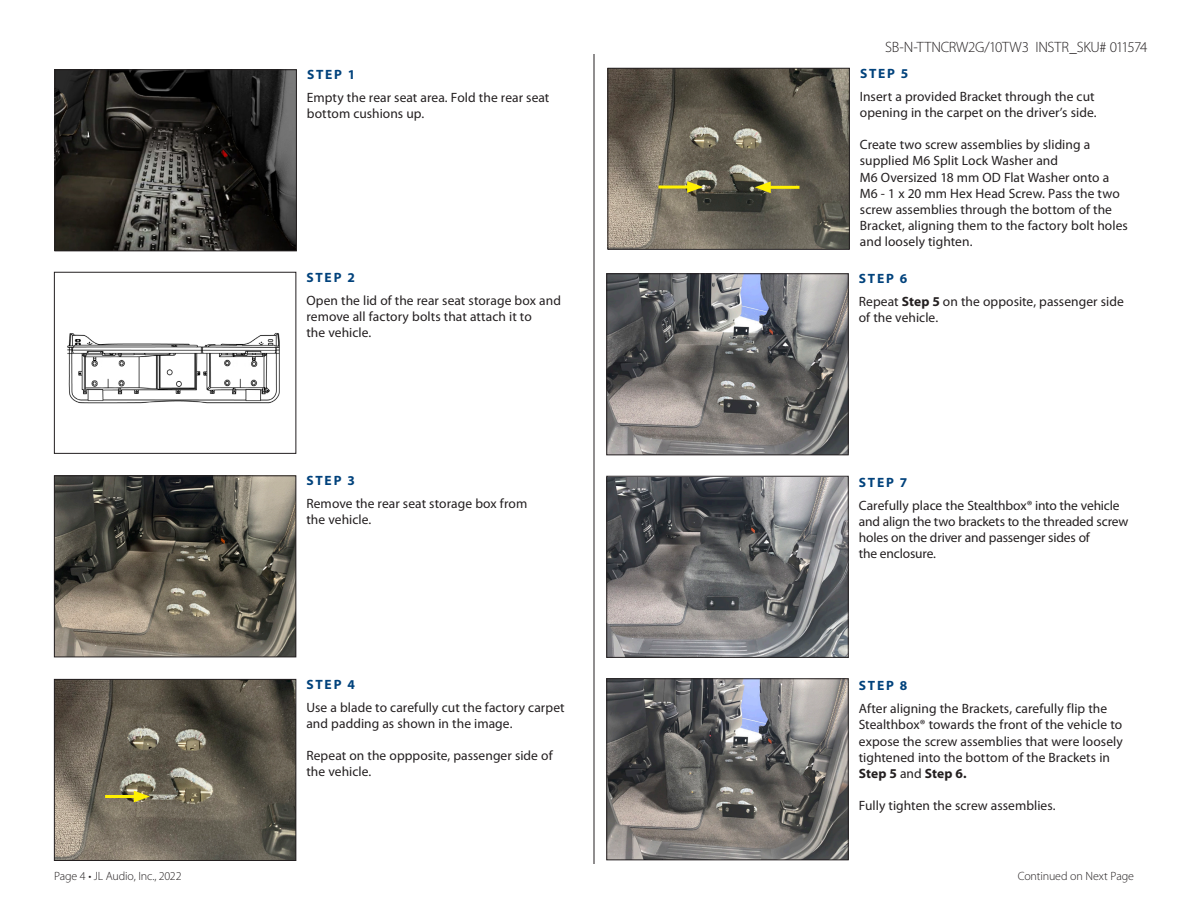
<style>
.page{position:relative;width:1188px;height:918px;background:#fff}
.page>*{position:absolute;margin:0;border:0;box-sizing:border-box;transform-origin:0 0}
.Page_Footer{font:300 15px "Myriad Pro";letter-spacing:-.025em;color:#231f20}
.t1{font:13.5px/16.2px "Myriad Pro";color:#231f20}
.Bold_Step{font:700 13.5px "Myriad Pro";letter-spacing:.125em;color:#01427c}
.Page_Footer-2{font:300 12px "Myriad Pro";letter-spacing:-.01em;color:#231f20}
.s1{font-weight:700}
</style>
<div class="page">
<hr style="left:594px;top:54px;width:1px;height:810px;background:#231f20">
<img style="left:608px;top:680px;width:239px;height:178px">
<div style="left:606px;top:678px;width:243px;height:182px;border:1px solid #231f20"></div>
<img style="left:608px;top:478px;width:239px;height:178px">
<div style="left:606px;top:476px;width:243px;height:182px;border:1px solid #231f20"></div>
<img style="left:608px;top:275px;width:239px;height:178px">
<div style="left:606px;top:273px;width:243px;height:182px;border:1px solid #231f20"></div>
<img style="left:67px;top:332px;width:213px;height:72px">
<div style="left:54px;top:272px;width:242px;height:182px;border:1px solid #231f20"></div>
<img style="left:56px;top:477px;width:238px;height:178px">
<div style="left:54px;top:475px;width:242px;height:182px;border:1px solid #231f20"></div>
<img style="left:56px;top:681px;width:238px;height:178px">
<div style="left:54px;top:679px;width:242px;height:182px;border:1px solid #231f20"></div>
<img style="left:610px;top:70px;width:238px;height:178px">
<div style="left:608px;top:68px;width:242px;height:182px;border:1px solid #231f20"></div>
<hr style="left:105px;top:795px;width:35px;height:3px;background:#fff101">
<svg style="left:134px;top:791px;width:16px;height:11px"></svg>
<hr style="left:658px;top:186px;width:35px;height:3px;background:#fff101">
<svg style="left:687px;top:181px;width:16px;height:12px"></svg>
<hr style="left:765px;top:186px;width:35px;height:3px;background:#fff101">
<svg style="left:755px;top:181px;width:16px;height:12px"></svg>
<img style="left:57px;top:71px;width:238px;height:178px">
<div style="left:55px;top:69px;width:242px;height:182px;border:1px solid #231f20"></div>
<p class="Bold_Step" style="left:307px;top:66px;width:50px">STEP 1</p>
<p class="t1" style="left:307px;top:89px;width:244px">Empty the rear seat area. Fold the rear seat bottom cushions up.</p>
<p class="Bold_Step" style="left:307px;top:268px;width:50px">STEP 2</p>
<p class="t1" style="left:306px;top:292px;width:256px">Open the lid of the rear seat storage box and remove all factory bolts that attach it to<br>the vehicle.</p>
<p class="Bold_Step" style="left:307px;top:472px;width:50px">STEP 3</p>
<p class="t1" style="left:306px;top:495px;width:222px">Remove the rear seat storage box from the vehicle.</p>
<p class="Bold_Step" style="left:307px;top:675px;width:50px">STEP 4</p>
<p class="t1" style="left:306px;top:699px;width:260px">Use a blade to carefully cut the factory carpet and padding as shown in the image.</p>
<p class="t1" style="left:306px;top:747px;width:248px">Repeat on the oppposite, passenger side of the vehicle.</p>
<p class="Page_Footer" style="left:885px;top:38px;width:264px">SB-N-TTNCRW2G/10TW3 INSTR_SKU# 011574</p>
<p class="Bold_Step" style="left:860px;top:64px;width:50px">STEP 5</p>
<p class="t1" style="left:860px;top:88px;width:238px">Insert a provided Bracket through the cut opening in the carpet on the driver’s side.</p>
<p class="t1" style="left:860px;top:136px;width:269px">Create two screw assemblies by sliding a supplied M6 Split Lock Washer and<br>M6 Oversized 18 mm OD Flat Washer onto a M6 - 1 x 20 mm Hex Head Screw. Pass the two screw assemblies through the bottom of the Bracket, aligning them to the factory bolt holes and loosely tighten.</p>
<p class="Bold_Step" style="left:859px;top:270px;width:50px">STEP 6</p>
<p class="t1" style="left:859px;top:293px;width:267px">Repeat <span class="s1">Step 5</span> on the opposite, passenger side of the vehicle.</p>
<p class="Bold_Step" style="left:859px;top:473px;width:50px">STEP 7</p>
<p class="t1" style="left:859px;top:497px;width:271px">Carefully place the Stealthbox® into the vehicle and align the two brackets to the threaded screw holes on the driver and passenger sides of<br>the enclosure.</p>
<p class="Bold_Step" style="left:859px;top:677px;width:50px">STEP 8</p>
<p class="t1" style="left:859px;top:700px;width:266px">After aligning the Brackets, carefully flip the Stealthbox® towards the front of the vehicle to expose the screw assemblies that were loosely tightened into the bottom of the Brackets in <span class="s1">Step 5</span> and <span class="s1">Step 6.</span></p>
<p class="t1" style="left:859px;top:798px;width:198px">Fully tighten the screw assemblies.</p>
<p class="Page_Footer-2" style="left:54px;top:869px;width:129px">Page 4 • JL Audio, Inc., 2022</p>
<p class="Page_Footer-2" style="left:1018px;top:869px;width:118px">Continued on Next Page</p>
</div>
